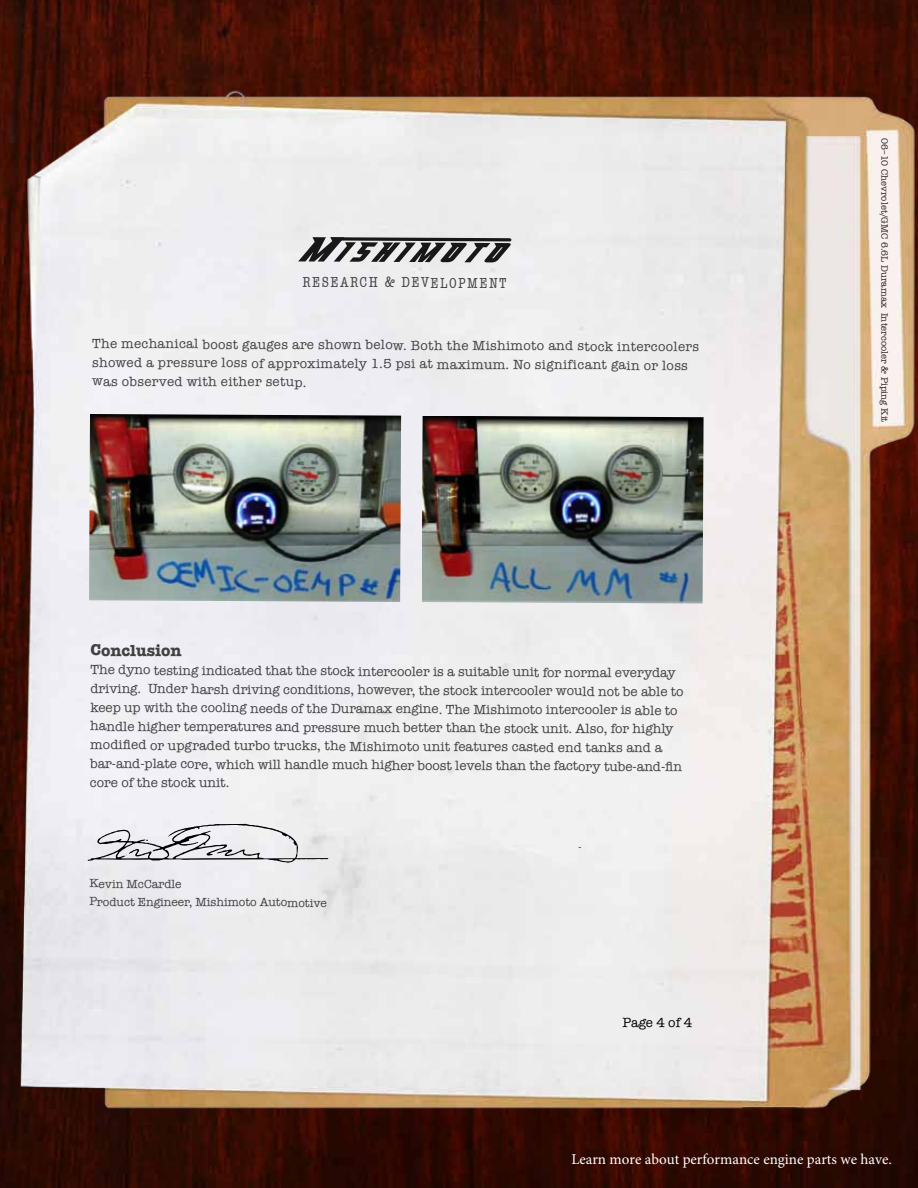
<style>
.page{position:relative;width:918px;height:1188px;background:#fff}
.page>*{position:absolute;margin:0;border:0;box-sizing:border-box;transform-origin:0 0}
.t1{font:700 16.5px "American Typewriter";letter-spacing:-.01em;color:#414042}
.t2{font:15px "Minion Pro";color:#fff}
.t3{font:condensed 15px "American Typewriter";letter-spacing:.09em;color:#434345}
.t4{font:13.5px/18.8px "American Typewriter";color:#414042}
.t5{font:13.5px/18.3px "American Typewriter";letter-spacing:.025em;color:#414042}
.t6{font:13.5px "American Typewriter";letter-spacing:-.015em;color:#000}
.t7{font:12px/18.3px "American Typewriter";color:#414042}
.t8{font:9.45px "American Typewriter";letter-spacing:.005em;color:#000}
</style>
<div class="page">
<img style="left:0;top:0;width:918px;height:1188px">
<img style="left:0;top:69px;width:918px;height:1087px">
<svg style="left:298px;top:237px;width:214px;height:25px;background:#7f7f7f"></svg>
<img style="left:89px;top:414px;width:312px;height:188px">
<img style="left:422px;top:416px;width:282px;height:187px">
<svg style="left:87px;top:824px;width:241px;height:39px"></svg>
<p class="t3" style="left:303px;top:271px;width:206px">RESEARCH &amp; DEVELOPMENT</p>
<p class="t5" style="left:92px;top:335px;width:609px">The mechanical boost gauges are shown below. Both the Mishimoto and stock intercoolers showed a pressure loss of approximately 1.5 psi at maximum. No significant gain or loss was observed with either setup.</p>
<p class="t1" style="left:91px;top:636px;width:93px">Conclusion</p>
<p class="t4" style="left:90px;top:661px;width:595px">The dyno testing indicated that the stock intercooler is a suitable unit for normal everyday driving. Under harsh driving conditions, however, the stock intercooler would not be able to keep up with the cooling needs of the Duramax engine. The Mishimoto intercooler is able to handle higher temperatures and pressure much better than the stock unit. Also, for highly modified or upgraded turbo trucks, the Mishimoto unit features casted end tanks and a bar-and-plate core, which will handle much higher boost levels than the factory tube-and-fin</p>
<p class="t4" style="left:90px;top:773px;width:141px">core of the stock unit.</p>
<p class="t7" style="left:89px;top:874px;width:239px">Kevin McCardle<br>Product Engineer, Mishimoto Automotive</p>
<p class="t6" style="left:623px;top:1012px;width:71px">Page 4 of 4</p>
<p class="t8" style="left:892px;top:138px;width:286px;rotate:90deg">06–10 Chevrolet/GMC 6.6L Duramax Intercooler &amp; Piping Kit</p>
<p class="t2" style="left:571px;top:1149px;width:322px">Learn more about performance engine parts we have.</p>
</div>
